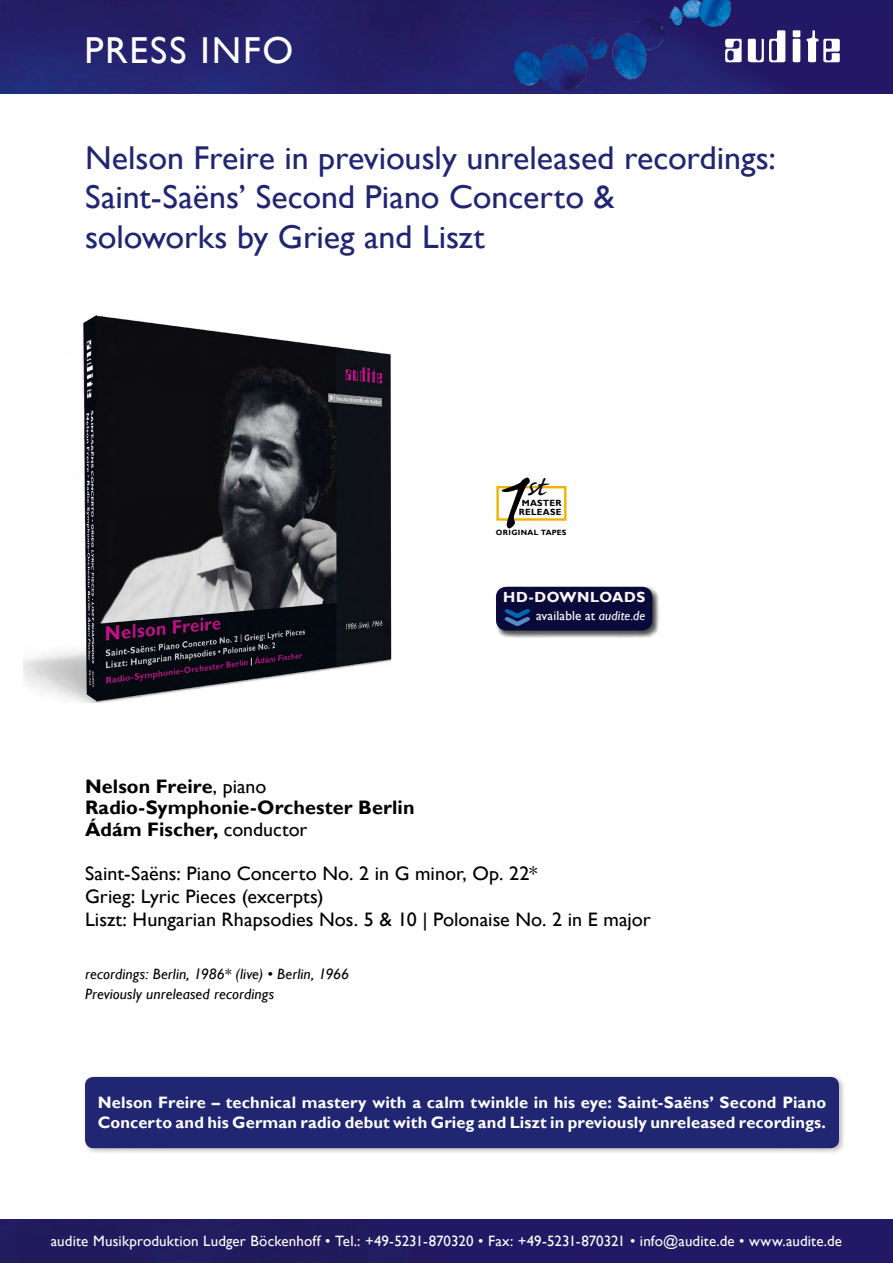
<style>
.page{position:relative;width:893px;height:1263px;background:#fff}
.page>*{position:absolute;margin:0;border:0;box-sizing:border-box;transform-origin:0 0}
.t1{font:106.35px "Caflisch Script Pro";color:#000;scale:1.04 1}
.t2{font:55.35px "Arial Rounded MT Bold";color:#588ac5;scale:.77 1}
.t3{font:37.5px "Gill Sans";letter-spacing:.05em;color:#fff}
.t4{font:36.15px "Caflisch Script Pro";color:#000}
.t5{font:33px "Gill Sans";letter-spacing:-.005em;color:#202671}
.t6{font:19.5px "Gill Sans";color:#000}
.t7{font:700 19.5px "Gill Sans";letter-spacing:.005em;color:#000}
.t8{font:700 16.5px/19.8px "Gill Sans";letter-spacing:.005em;color:#fff}
.t9{font:15px "Gill Sans";letter-spacing:.005em;color:#fff}
.t10{font:italic 15px "Gill Sans";letter-spacing:.01em;color:#000}
.t11{font:700 14.7px "Gill Sans";letter-spacing:.035em;color:#fdf6f1}
.t12{font:13.2px "Gill Sans";letter-spacing:.01em;color:#fdf6f1}
.t13{font:700 9px "Gill Sans";letter-spacing:.025em;color:#000}
.t14{font:700 7.65px "Gill Sans";letter-spacing:.045em;color:#000}
.s1{font-style:italic}
.s2{color:#0066b0}
.s3{font-weight:400}
</style>
<div class="page">
<div style="left:0;top:1219px;width:893px;height:44px;background:#231865"></div>
<div style="left:496px;top:486px;width:70px;height:35px;border:2px solid #f0b400"></div>
<img style="left:0;top:0;width:893px;height:94px">
<img style="left:469px;top:0;width:333px;height:94px">
<img style="left:724px;top:17px;width:117px;height:51px">
<img style="left:24px;top:315px;width:368px;height:388px">
<div style="left:82px;top:1074px;width:763px;height:81px;background:#000;opacity:.25"></div>
<div style="left:85px;top:1077px;width:754px;height:71px;background:#202671;border-radius:8px"></div>
<div style="left:494px;top:585px;width:166px;height:53px;background:#000;opacity:.5"></div>
<div style="left:496px;top:587px;width:156px;height:43px;background:#090a39;border-radius:10px"></div>
<p class="t3" style="left:84px;top:28px;width:210px">PRESS INFO</p>
<p class="t5" style="left:85px;top:139px;width:692px">Nelson Freire in previously unreleased recordings:</p>
<p class="t5" style="left:85px;top:178px;width:531px">Saint-Saëns’ Second Piano Concerto &amp;</p>
<p class="t5" style="left:85px;top:218px;width:401px">soloworks by Grieg and Liszt</p>
<p class="t1" style="left:486px;top:446px;width:41px">1</p>
<p class="t4" style="left:527px;top:468px;width:21px">st</p>
<p class="t14" style="left:496px;top:528px;width:72px">ORIGINAL TAPES</p>
<p class="t13" style="left:522px;top:498px;width:41px">MASTER</p>
<p class="t13" style="left:519px;top:507px;width:44px">RELEASE</p>
<p class="t11" style="left:503px;top:589px;width:144px">HD-DOWNLOADS</p>
<p class="t12" style="left:536px;top:608px;width:111px">available at <span class="s1">audite.de</span></p>
<p class="t2" style="left:479px;top:629px;width:32px;rotate:-90deg">‹<span class="s2">‹</span></p>
<p class="t7" style="left:85px;top:774px;width:183px">Nelson Freire<span class="s3">, piano</span></p>
<p class="t7" style="left:85px;top:796px;width:331px">Radio-Symphonie-Orchester Berlin</p>
<p class="t7" style="left:85px;top:817px;width:224px">Ádám Fischer, <span class="s3">conductor</span></p>
<p class="t6" style="left:85px;top:862px;width:454px">Saint-Saëns: Piano Concerto No. 2 in G minor, Op. 22*</p>
<p class="t6" style="left:85px;top:885px;width:240px">Grieg: Lyric Pieces (excerpts)</p>
<p class="t6" style="left:85px;top:908px;width:567px">Liszt: Hungarian Rhapsodies Nos. 5 &amp; 10 | Polonaise No. 2 in E major</p>
<p class="t10" style="left:85px;top:965px;width:266px">recordings: Berlin, 1986* (live) • Berlin, 1966</p>
<p class="t10" style="left:85px;top:985px;width:191px">Previously unreleased recordings</p>
<p class="t8" style="left:98px;top:1093px;width:730px">Nelson Freire – technical mastery with a calm twinkle in his eye: Saint-Saëns’ Second Piano<br>Concerto and his German radio debut with Grieg and Liszt in previously unreleased recordings.</p>
<p class="t9" style="left:51px;top:1232px;width:793px">audite Musikproduktion Ludger Böckenhoff • Tel.: +49-5231-870320 • Fax: +49-5231-870321 • info@audite.de • www.audite.de</p>
</div>
